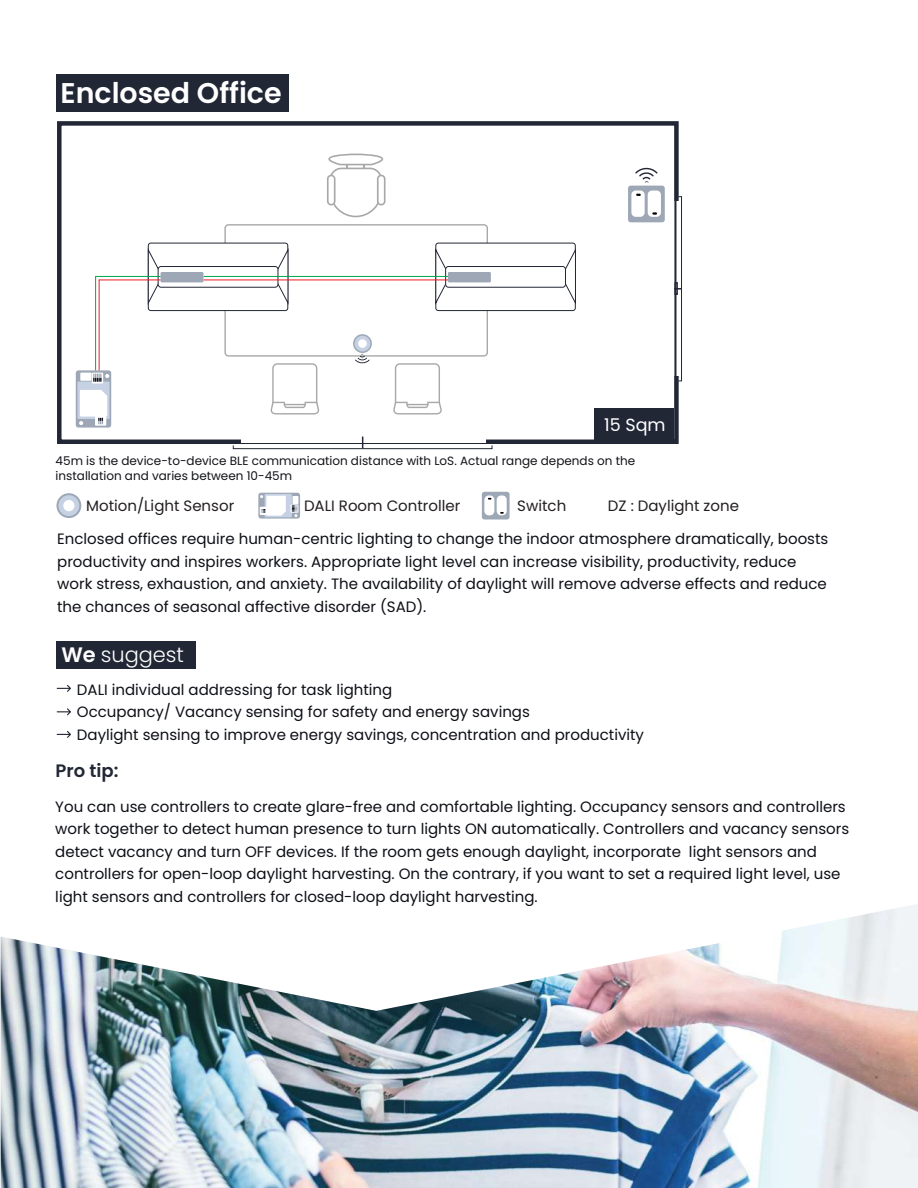
<style>
.page{position:relative;width:918px;height:1188px;background:#fff}
.page>*{position:absolute;margin:0;border:0;box-sizing:border-box;transform-origin:0 0}
.t1{font:600 28.5px "Poppins";color:#fff}
.t2{font:300 21px "Poppins";color:#fff}
.t3{font:600 18px "Poppins";color:#222735}
.t4{font:17.55px "Poppins";color:#fff}
.t5{font:15px/22.5px "Poppins";color:#0d0f16}
.t6{font:15px "Poppins";color:#231f20}
.t7{font:12px/14.4px "Poppins";color:#121318}
.s1{font-weight:600}
</style>
<div class="page">
<svg style="left:327px;top:154px;width:59px;height:63px"></svg>
<svg style="left:57px;top:685px;width:14px;height:7px"></svg>
<svg style="left:57px;top:708px;width:14px;height:7px"></svg>
<svg style="left:57px;top:731px;width:14px;height:7px"></svg>
<div style="left:57px;top:641px;width:139px;height:28px;background:#222735"></div>
<div style="left:56px;top:74px;width:233px;height:38px;background:#222735"></div>
<svg style="left:258px;top:493px;width:42px;height:26px"></svg>
<div style="left:265px;top:494px;width:27px;height:23px;background:#c6d2e4"></div>
<div style="left:293px;top:496px;width:5px;height:8px;background:#fff"></div>
<svg style="left:291px;top:504px;width:7px;height:9px"></svg>
<svg style="left:260px;top:495px;width:26px;height:21px"></svg>
<svg style="left:292px;top:505px;width:6px;height:12px"></svg>
<div style="left:482px;top:492px;width:28px;height:27px;background:#9da7b6;border-radius:3px"></div>
<div style="left:484px;top:495px;width:10px;height:20px;background:#fff;border-radius:4px"></div>
<div style="left:497px;top:495px;width:10px;height:20px;background:#fff;border-radius:4px"></div>
<svg style="left:56px;top:493px;width:25px;height:25px"></svg>
<div style="left:58px;top:495px;width:21px;height:21px;background:#c6d2e4;border-radius:50%"></div>
<div style="left:63px;top:500px;width:12px;height:11px;background:#fff;border-radius:50%"></div>
<img style="left:1px;top:904px;width:917px;height:284px">
<div style="left:57px;top:121px;width:622px;height:323px;border:4px solid #222735"></div>
<div style="left:658px;top:202px;width:22px;height:174px;background:#fff"></div>
<div style="left:674px;top:201px;width:2px;height:176px;border:2px solid #222735"></div>
<div style="left:674px;top:282px;width:4px;height:13px;border:2px solid #222735"></div>
<div style="left:678px;top:196px;width:4px;height:185px;border:1px solid #222735"></div>
<div style="left:241px;top:430px;width:244px;height:13px;background:#fff"></div>
<div style="left:233px;top:445px;width:259px;height:4px;border:1px solid #222735"></div>
<div style="left:148px;top:243px;width:140px;height:68px;border:1px solid #222735;border-radius:3px"></div>
<svg style="left:147px;top:246px;width:12px;height:61px"></svg>
<div style="left:158px;top:266px;width:120px;height:22px;border:1px solid #222735;border-radius:3px"></div>
<div style="left:435px;top:243px;width:141px;height:68px;border:1px solid #222735;border-radius:3px"></div>
<svg style="left:566px;top:246px;width:10px;height:61px"></svg>
<div style="left:445px;top:266px;width:121px;height:22px;border:1px solid #222735;border-radius:3px"></div>
<svg style="left:76px;top:370px;width:35px;height:58px"></svg>
<div style="left:77px;top:382px;width:33px;height:37px;background:#c6d2e4"></div>
<div style="left:80px;top:373px;width:12px;height:8px;background:#fff"></div>
<div style="left:92px;top:373px;width:11px;height:11px;background:#fff"></div>
<svg style="left:79px;top:390px;width:28px;height:35px"></svg>
<svg style="left:93px;top:374px;width:16px;height:8px"></svg>
<hr style="left:99px;top:280px;width:1px;height:90px;background:#ec1c24">
<hr style="left:95px;top:276px;width:1px;height:94px;background:#00a551">
<hr style="left:204px;top:280px;width:244px;height:1px;background:#ec1c24">
<hr style="left:204px;top:276px;width:244px;height:1px;background:#00a551">
<hr style="left:99px;top:280px;width:62px;height:1px;background:#ec1c24">
<hr style="left:96px;top:276px;width:65px;height:1px;background:#00a551">
<div style="left:161px;top:272px;width:43px;height:10px;background:#9da7b6"></div>
<div style="left:448px;top:272px;width:43px;height:10px;background:#9da7b6"></div>
<div style="left:628px;top:186px;width:37px;height:36px;background:#9da7b6;border-radius:3px"></div>
<div style="left:631px;top:191px;width:14px;height:26px;background:#fff;border-radius:4px"></div>
<div style="left:648px;top:191px;width:13px;height:26px;background:#fff;border-radius:4px"></div>
<svg style="left:652px;top:212px;width:5px;height:3px"></svg>
<svg style="left:635px;top:167px;width:23px;height:16px"></svg>
<svg style="left:224px;top:224px;width:264px;height:191px"></svg>
<svg style="left:353px;top:334px;width:19px;height:19px"></svg>
<div style="left:355px;top:336px;width:15px;height:15px;background:#c6d2e4;border-radius:50%"></div>
<div style="left:358px;top:339px;width:9px;height:9px;background:#fff;border-radius:50%"></div>
<div style="left:594px;top:408px;width:80px;height:34px;background:#222735"></div>
<h1 class="t1" style="left:61px;top:76px;width:223px">Enclosed Office</h1>
<p class="t4" style="left:604px;top:415px;width:63px">15 Sqm</p>
<p class="t7" style="left:56px;top:454px;width:581px">45m is the device-to-device BLE communication distance with LoS. Actual range depends on the installation and varies between 10-45m</p>
<p class="t6" style="left:86px;top:497px;width:150px">Motion/Light Sensor</p>
<p class="t6" style="left:304px;top:497px;width:158px">DALI Room Controller</p>
<p class="t6" style="left:517px;top:497px;width:50px">Switch</p>
<p class="t6" style="left:608px;top:497px;width:133px">DZ : Daylight zone</p>
<p class="t5" style="left:57px;top:528px;width:773px">Enclosed offices require human-centric lighting to change the indoor atmosphere dramatically, boosts productivity and inspires workers. Appropriate light level can increase visibility, productivity, reduce work stress, exhaustion, and anxiety. The availability of daylight will remove adverse effects and reduce the chances of seasonal affective disorder (SAD).</p>
<h2 class="t2" style="left:61px;top:643px;width:124px"><span class="s1">We</span> suggest</h2>
<p class="t5" style="left:77px;top:678px;width:569px">DALI individual addressing for task lighting<br>Occupancy/ Vacancy sensing for safety and energy savings<br>Daylight sensing to improve energy savings, concentration and productivity</p>
<p class="t3" style="left:56px;top:760px;width:64px">Pro tip:</p>
<p class="t5" style="left:55px;top:795px;width:795px">You can use controllers to create glare-free and comfortable lighting. Occupancy sensors and controllers work together to detect human presence to turn lights ON automatically. Controllers and vacancy sensors detect vacancy and turn OFF devices. If the room gets enough daylight, incorporate light sensors and controllers for open-loop daylight harvesting. On the contrary, if you want to set a required light level, use light sensors and controllers for closed-loop daylight harvesting.</p>
</div>
